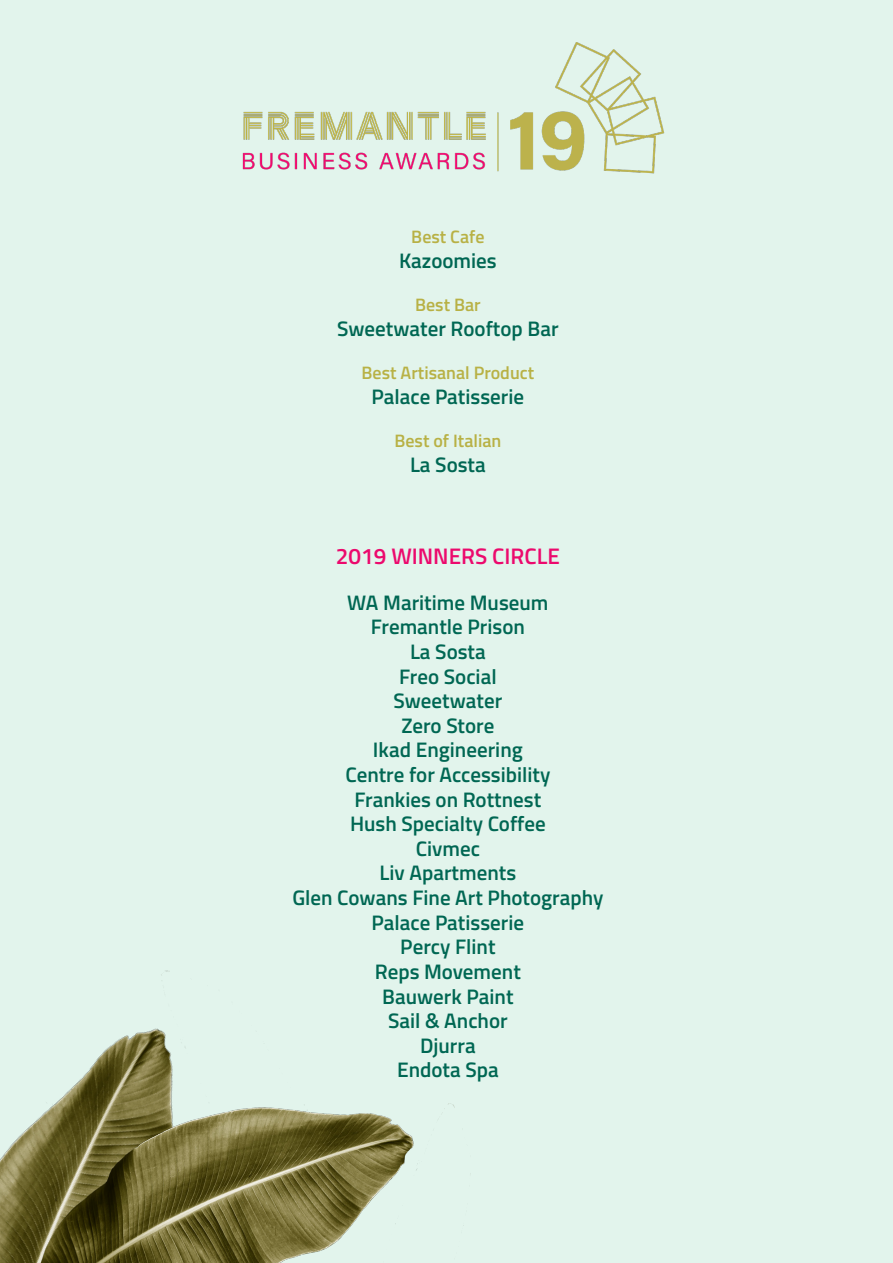
<style>
.page{position:relative;width:893px;height:1263px;background:#e2f4ec}
.page>*{position:absolute;margin:0;border:0;box-sizing:border-box;transform-origin:0 0}
.t1{font:600 22.5px "Titillium Web";color:#ec096d}
.Sub_-_Header{font:600 21px "Titillium Web";color:#006753}
.Sub_-_Header-2{font:600 18px "Titillium Web";color:#b8b145}
</style>
<div class="page">
<img style="left:0;top:970px;width:186px;height:293px">
<img style="left:37px;top:1103px;width:427px;height:160px">
<img style="left:242px;top:43px;width:423px;height:131px">
<p class="Sub_-_Header-2" style="left:411px;top:223px;width:75px">Best Cafe</p>
<p class="Sub_-_Header" style="left:399px;top:245px;width:99px">Kazoomies</p>
<p class="Sub_-_Header-2" style="left:415px;top:291px;width:67px">Best Bar</p>
<p class="Sub_-_Header" style="left:337px;top:313px;width:223px">Sweetwater Rooftop Bar</p>
<p class="Sub_-_Header-2" style="left:362px;top:359px;width:174px">Best Artisanal Product</p>
<p class="Sub_-_Header" style="left:372px;top:381px;width:154px">Palace Patisserie</p>
<p class="Sub_-_Header-2" style="left:394px;top:427px;width:108px">Best of Italian</p>
<p class="Sub_-_Header" style="left:410px;top:449px;width:77px">La Sosta</p>
<p class="t1" style="left:336px;top:539px;width:225px">2019 WINNERS CIRCLE</p>
<p class="Sub_-_Header" style="left:347px;top:587px;width:203px">WA Maritime Museum</p>
<p class="Sub_-_Header" style="left:371px;top:611px;width:156px">Fremantle Prison</p>
<p class="Sub_-_Header" style="left:410px;top:636px;width:77px">La Sosta</p>
<p class="Sub_-_Header" style="left:399px;top:660px;width:99px">Freo Social</p>
<p class="Sub_-_Header" style="left:393px;top:685px;width:110px">Sweetwater</p>
<p class="Sub_-_Header" style="left:401px;top:710px;width:95px">Zero Store</p>
<p class="Sub_-_Header" style="left:373px;top:734px;width:151px">Ikad Engineering</p>
<p class="Sub_-_Header" style="left:345px;top:759px;width:206px">Centre for Accessibility</p>
<p class="Sub_-_Header" style="left:354px;top:783px;width:188px">Frankies on Rottnest</p>
<p class="Sub_-_Header" style="left:350px;top:808px;width:197px">Hush Specialty Coffee</p>
<p class="Sub_-_Header" style="left:416px;top:833px;width:66px">Civmec</p>
<p class="Sub_-_Header" style="left:380px;top:857px;width:138px">Liv Apartments</p>
<p class="Sub_-_Header" style="left:292px;top:882px;width:313px">Glen Cowans Fine Art Photography</p>
<p class="Sub_-_Header" style="left:372px;top:906px;width:154px">Palace Patisserie</p>
<p class="Sub_-_Header" style="left:400px;top:931px;width:97px">Percy Flint</p>
<p class="Sub_-_Header" style="left:375px;top:956px;width:147px">Reps Movement</p>
<p class="Sub_-_Header" style="left:382px;top:980px;width:133px">Bauwerk Paint</p>
<p class="Sub_-_Header" style="left:388px;top:1005px;width:121px">Sail &amp; Anchor</p>
<p class="Sub_-_Header" style="left:420px;top:1029px;width:57px">Djurra</p>
<p class="Sub_-_Header" style="left:397px;top:1054px;width:103px">Endota Spa</p>
</div>
